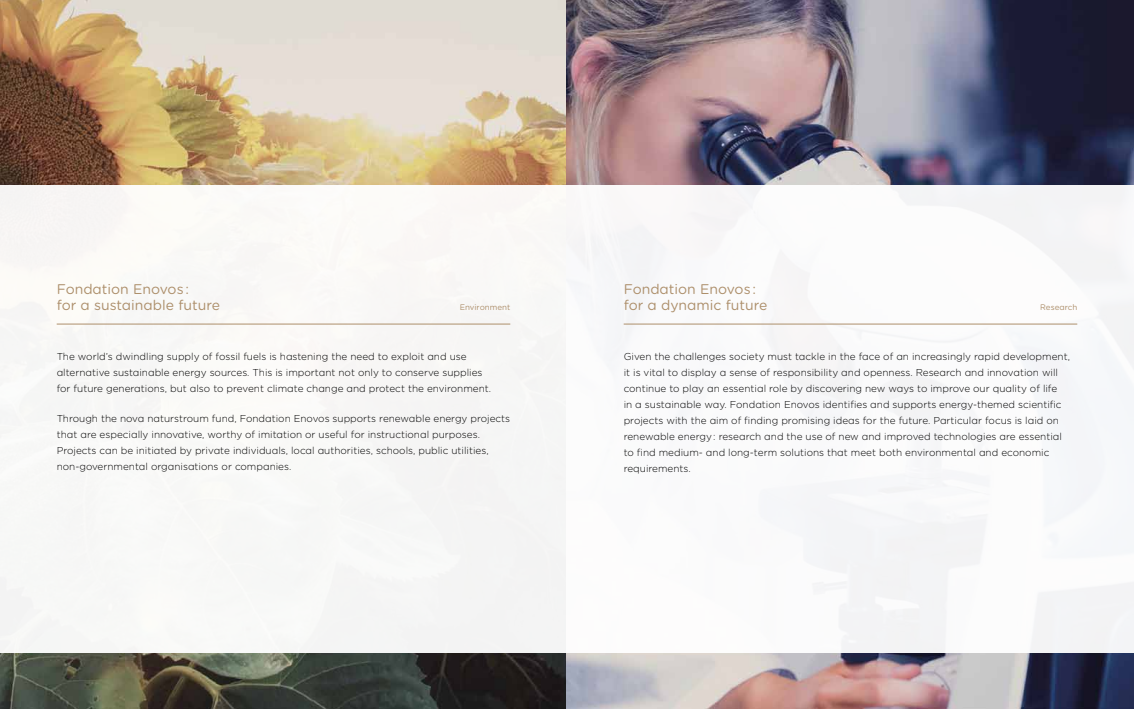
<style>
.page{position:relative;width:1134px;height:709px;background:#fff}
.page>*{position:absolute;margin:0;border:0;box-sizing:border-box;transform-origin:0 0}
.t1{font:14px/16px "Gotham Rounded";color:#ad8f6b}
.t2{font:300 10px/16px "Gotham Rounded";color:#000}
.t3{font:8px "Gotham Rounded";color:#ad8f6b}
</style>
<div class="page">
<img style="left:0;top:0;width:1134px;height:709px">
<div style="left:0;top:185px;width:1134px;height:467px;background:#f9f8f8"></div>
<hr style="left:57px;top:324px;width:453px;height:1px;background:#ad8f6b">
<hr style="left:624px;top:324px;width:453px;height:1px;background:#ad8f6b">
<h1 class="t1" style="left:57px;top:280px;width:165px">Fondation Enovos :<br>for a sustainable future</h1>
<h1 class="t1" style="left:624px;top:280px;width:134px">Fondation Enovos :</h1>
<p class="t3" style="left:460px;top:302px;width:52px">Environment</p>
<h1 class="t1" style="left:624px;top:296px;width:145px">for a dynamic future</h1>
<p class="t3" style="left:1040px;top:302px;width:39px">Research</p>
<p class="t2" style="left:57px;top:348px;width:436px">The world’s dwindling supply of fossil fuels is hastening the need to exploit and use alternative sustainable energy sources. This is important not only to conserve supplies for future generations, but also to prevent climate change and protect the environment.</p>
<p class="t2" style="left:57px;top:410px;width:455px">Through the nova naturstroum fund, Fondation Enovos supports renewable energy projects that are especially innovative, worthy of imitation or useful for instructional purposes.<br>Projects can be initiated by private individuals, local authorities, schools, public utilities, non-governmental organisations or companies.</p>
<p class="t2" style="left:624px;top:348px;width:448px">Given the challenges society must tackle in the face of an increasingly rapid development, it is vital to display a sense of responsibility and openness. Research and innovation will continue to play an essential role by discovering new ways to improve our quality of life<br>in a sustainable way. Fondation Enovos identifies and supports energy-themed scientific projects with the aim of finding promising ideas for the future. Particular focus is laid on renewable energy : research and the use of new and improved technologies are essential to find medium- and long-term solutions that meet both environmental and economic requirements.</p>
</div>
